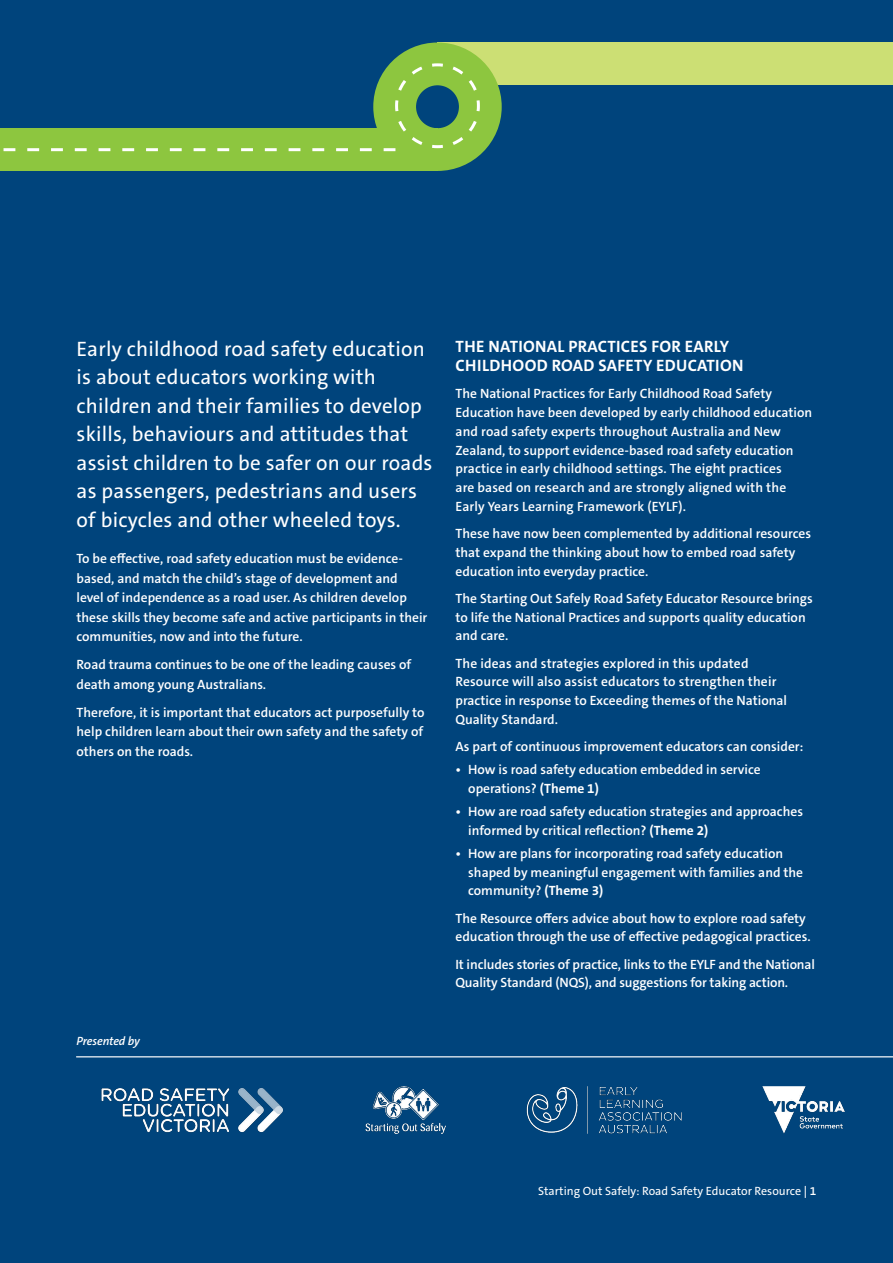
<style>
.page{position:relative;width:893px;height:1263px;background:#00447c}
.page>*{position:absolute;margin:0;border:0;box-sizing:border-box;transform-origin:0 0}
.t1{font:21px/28.5px "The Sans C5";letter-spacing:.01em;color:#fff}
.t2{font:700 16.5px/18.8px "The Sans C5";letter-spacing:.02em;color:#fff}
.t3{font:600 13.5px/18.8px "The Sans C5";color:#fff}
.t4{font:12px "The Sans C5";color:#fff}
.t5{font:italic 600 12px "The Sans C5";letter-spacing:-.01em;color:#fff}
.s1{font-weight:700}
.s2{font-weight:600}
</style>
<div class="page">
<div style="left:0;top:128px;width:437px;height:43px;background:#8dc63f"></div>
<div style="left:437px;top:43px;width:456px;height:42px;background:#ccdf74"></div>
<div style="left:373px;top:43px;width:129px;height:128px;border:43px solid #8dc63f;border-radius:50%"></div>
<hr style="left:77px;top:1056px;width:816px;height:1px;background:#fff">
<svg style="left:3px;top:62px;width:478px;height:89px"></svg>
<img style="left:102px;top:1086px;width:743px;height:48px">
<p class="t1" style="left:77px;top:335px;width:357px">Early childhood road safety education is about educators working with children and their families to develop skills, behaviours and attitudes that assist children to be safer on our roads as passengers, pedestrians and users of bicycles and other wheeled toys.</p>
<p class="t3" style="left:77px;top:549px;width:352px;line-height:19.5px">To be effective, road safety education must be evidence&shy;based, and match the child’s stage of development and level of independence as a road user. As children develop these skills they become safe and active participants in their communities, now and into the future.</p>
<p class="t3" style="left:77px;top:655px;width:336px;line-height:19.5px">Road trauma continues to be one of the leading causes of death among young Australians.</p>
<p class="t3" style="left:77px;top:702px;width:350px;line-height:19.5px;text-align:justify">Therefore, it is important that educators act purposefully to help children learn about their own safety and the safety of others on the roads.</p>
<p class="t5" style="left:77px;top:1033px;width:65px">Presented by</p>
<p class="t2" style="left:456px;top:338px;width:289px">THE NATIONAL PRACTICES FOR EARLY<br>CHILDHOOD ROAD SAFETY EDUCATION</p>
<p class="t3" style="left:455px;top:385px;width:358px">The National Practices for Early Childhood Road Safety Education have been developed by early childhood education and road safety experts throughout Australia and New Zealand, to support evidence-based road safety education practice in early childhood settings. The eight practices<br>are based on research and are strongly aligned with the Early Years Learning Framework (EYLF).</p>
<p class="t3" style="left:455px;top:524px;width:357px">These have now been complemented by additional resources that expand the thinking about how to embed road safety education into everyday practice.</p>
<p class="t3" style="left:455px;top:589px;width:359px">The Starting Out Safely Road Safety Educator Resource brings to life the National Practices and supports quality education and care.</p>
<p class="t3" style="left:455px;top:654px;width:333px">The ideas and strategies explored in this updated Resource will also assist educators to strengthen their practice in response to Exceeding themes of the National Quality Standard.</p>
<p class="t3" style="left:455px;top:737px;width:350px">As part of continuous improvement educators can consider:</p>
<p class="t3" style="left:468px;top:760px;width:294px;text-indent:-13px">• How is road safety education embedded in service operations? <span class="s1">(Theme 1)</span></p>
<p class="t3" style="left:468px;top:802px;width:336px;text-indent:-13px">• How are road safety education strategies and approaches informed by critical reflection? <span class="s1">(Theme 2)</span></p>
<p class="t3" style="left:468px;top:844px;width:336px;text-indent:-13px">• How are plans for incorporating road safety education shaped by meaningful engagement with families and the community? <span class="s1">(Theme 3)</span></p>
<p class="t3" style="left:455px;top:909px;width:357px">The Resource offers advice about how to explore road safety education through the use of effective pedagogical practices.</p>
<p class="t3" style="left:455px;top:955px;width:361px">It includes stories of practice, links to the EYLF and the National<br>Quality Standard (NQS), and suggestions for taking action.</p>
<p class="t4" style="left:538px;top:1183px;width:280px">Starting Out Safely: Road Safety Educator Resource <span class="s2">| 1</span></p>
</div>
